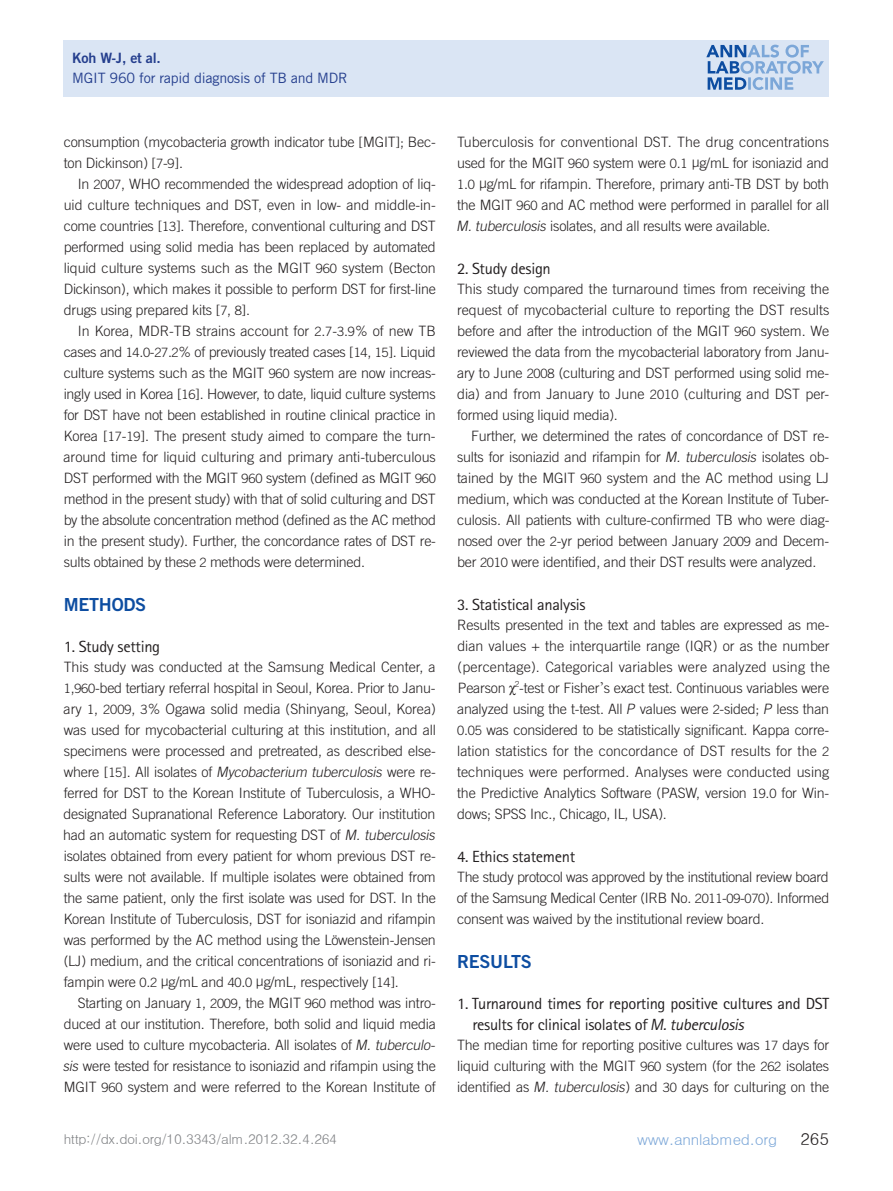
<style>
.page{position:relative;width:893px;height:1191px;background:#fff}
.page>*{position:absolute;margin:0;border:0;box-sizing:border-box;transform-origin:0 0}
.t1{font:18px "Trade Gothic LT Std Bd 2";letter-spacing:-.015em;color:#0d4da1}
.t2{font:16.5px "Dotum";color:#231f20}
.t3{font:16.2px/21px "Rotis Sans Serif Std";letter-spacing:-.02em;color:#231f20}
.t4{font:15px "Dotum";letter-spacing:-.02em;color:#7ca7d8}
.t5{font:300 14.25px/21px "Trade Gothic LT Std";letter-spacing:-.015em;color:#231f20;text-align:justify}
.t6{font:14.25px "Trade Gothic LT Std";letter-spacing:-.015em;color:#253f8e}
.t7{font:14.25px "Trade Gothic LT Std Bd 2";letter-spacing:-.015em;color:#253f8e}
.t8{font:13.5px "Dotum";letter-spacing:-.03em;color:#808285}
.s1{font-size:12.75px}
.s2{font-style:italic}
.s3{font-family:"Times New Roman";font-weight:400}
</style>
<div class="page">
<div style="left:64px;top:40px;width:765px;height:56px;background:#dae5f4"></div>
<svg style="left:706px;top:45px;width:118px;height:45px"></svg>
<p class="t7" style="left:72px;top:49px;width:90px">Koh W-J, et al.</p>
<p class="t6" style="left:72px;top:69px;width:277px">MGIT 960 for rapid diagnosis of TB and MDR</p>
<p class="t5" style="left:64px;top:131px;width:374px">consumption (mycobacteria growth indicator tube [MGIT]; Bec&shy;ton Dickinson) [<span class="s1">7</span>-<span class="s1">9</span>].</p>
<p class="t5" style="left:64px;top:173px;width:374px;text-indent:14px">In <span class="s1">2007</span>, WHO recommended the widespread adoption of liq&shy;uid culture techniques and DST, even in low- and middle-in&shy;come countries [<span class="s1">13</span>]. Therefore, conventional culturing and DST performed using solid media has been replaced by automated liquid culture systems such as the MGIT <span class="s1">960</span> system (Becton Dickinson), which makes it possible to perform DST for first-line drugs using prepared kits [<span class="s1">7</span>, <span class="s1">8</span>].</p>
<p class="t5" style="left:64px;top:320px;width:374px;text-indent:14px">In Korea, MDR-TB strains account for <span class="s1">2</span>.<span class="s1">7</span>-<span class="s1">3</span>.<span class="s1">9</span>% of new TB cases and <span class="s1">14</span>.<span class="s1">0</span>-<span class="s1">27</span>.<span class="s1">2</span>% of previously treated cases [<span class="s1">14</span>, <span class="s1">15</span>]. Liquid culture systems such as the MGIT <span class="s1">960</span> system are now increas&shy;ingly used in Korea [<span class="s1">16</span>]. However, to date, liquid culture systems for DST have not been established in routine clinical practice in Korea [<span class="s1">17</span>-<span class="s1">19</span>]. The present study aimed to compare the turn&shy;around time for liquid culturing and primary anti-tuberculous DST performed with the MGIT <span class="s1">960</span> system (defined as MGIT <span class="s1">960 </span>method in the present study) with that of solid culturing and DST by the absolute concentration method (defined as the AC method in the present study). Further, the concordance rates of DST re&shy;sults obtained by these <span class="s1">2</span> methods were determined.</p>
<p class="t1" style="left:64px;top:593px;width:84px">METHODS</p>
<p class="t3" style="left:64px;top:636px;width:98px">1. Study setting</p>
<p class="t5" style="left:63px;top:656px;width:376px;text-align:left">This study was conducted at the Samsung Medical Center, a <span class="s1">1</span>,<span class="s1">960</span>-bed tertiary referral hospital in Seoul, Korea. Prior to Janu&shy;ary <span class="s1">1</span>, <span class="s1">2009</span>, <span class="s1">3</span>% Ogawa solid media (Shinyang, Seoul, Korea) was used for mycobacterial culturing at this institution, and all specimens were processed and pretreated, as described else&shy;where [<span class="s1">15</span>]. All isolates of <span class="s2">Mycobacterium tuberculosis</span> were re&shy;ferred for DST to the Korean Institute of Tuberculosis, a WHO&shy;designated Supranational Reference Laboratory. Our institution had an automatic system for requesting DST of <span class="s2">M.tuberculosis </span>isolates obtained from every patient for whom previous DST re&shy;sults were not available. If multiple isolates were obtained from the same patient, only the first isolate was used for DST. In the Korean Institute of Tuberculosis, DST for isoniazid and rifampin was performed by the AC method using the Löwenstein-Jensen (LJ) medium, and the critical concentrations of isoniazid and ri&shy;fampin were <span class="s1">0</span>.<span class="s1">2</span> μg/mL and <span class="s1">40</span>.<span class="s1">0</span> μg/mL, respectively [<span class="s1">14</span>].</p>
<p class="t5" style="left:63px;top:992px;width:376px;text-align:left;text-indent:15px">Starting on January <span class="s1">1</span>, <span class="s1">2009</span>, the MGIT <span class="s1">960</span> method was intro&shy;duced at our institution. Therefore, both solid and liquid media were used to culture mycobacteria. All isolates of <span class="s2">M.tuberculo&shy;sis</span> were tested for resistance to isoniazid and rifampin using the MGIT <span class="s1">960</span> system and were referred to the Korean Institute of</p>
<p class="t5" style="left:456px;top:131px;width:375px">Tuberculosis for conventional DST. The drug concentrations used for the MGIT <span class="s1">960</span> system were <span class="s1">0</span>.<span class="s1">1</span> μg/mL for isoniazid and <span class="s1">1</span>.<span class="s1">0</span> μg/mL for rifampin. Therefore, primary anti-TB DST by both the MGIT <span class="s1">960</span> and AC method were performed in parallel for all <span class="s2">M.tuberculosis</span> isolates, and all results were available.</p>
<p class="t3" style="left:457px;top:258px;width:95px">2. Study design</p>
<p class="t5" style="left:457px;top:278px;width:374px">This study compared the turnaround times from receiving the request of mycobacterial culture to reporting the DST results before and after the introduction of the MGIT <span class="s1">960</span> system. We reviewed the data from the mycobacterial laboratory from Janu&shy;ary to June <span class="s1">2008</span> (culturing and DST performed using solid me&shy;dia) and from January to June <span class="s1">2010</span> (culturing and DST per&shy;formed using liquid media).</p>
<p class="t5" style="left:457px;top:425px;width:374px;text-indent:14px">Further, we determined the rates of concordance of DST re&shy;sults for isoniazid and rifampin for <span class="s2">M. tuberculosis</span> isolates ob&shy;tained by the MGIT <span class="s1">960</span> system and the AC method using LJ medium, which was conducted at the Korean Institute of Tuber&shy;culosis. All patients with culture-confirmed TB who were diag&shy;nosed over the <span class="s1">2</span>-yr period between January <span class="s1">2009</span> and Decem&shy;ber <span class="s1">2010</span> were identified, and their DST results were analyzed.</p>
<p class="t3" style="left:457px;top:594px;width:130px">3. Statistical analysis</p>
<p class="t5" style="left:457px;top:614px;width:374px">Results presented in the text and tables are expressed as me&shy;dian values + the interquartile range (IQR) or as the number (percentage). Categorical variables were analyzed using the Pearson <span class="s3">χ</span><sup>2</sup>-test or Fisher<span class="s3">’</span>s exact test. Continuous variables were analyzed using the t-test. All <span class="s2">P</span> values were <span class="s1">2</span>-sided; <span class="s2">P</span> less than <span class="s1">0</span>.<span class="s1">05</span> was considered to be statistically significant. Kappa corre&shy;lation statistics for the concordance of DST results for the <span class="s1">2 </span>techniques were performed. Analyses were conducted using the Predictive Analytics Software (PASW, version <span class="s1">19</span>.<span class="s1">0</span> for Win&shy;dows; SPSS Inc., Chicago, IL, USA).</p>
<p class="t3" style="left:457px;top:846px;width:120px">4. Ethics statement</p>
<p class="t5" style="left:457px;top:866px;width:374px">The study protocol was approved by the institutional review board of the Samsung Medical Center (IRB No. <span class="s1">2011</span>-<span class="s1">09</span>-<span class="s1">070</span>). Informed consent was waived by the institutional review board.</p>
<p class="t1" style="left:457px;top:950px;width:76px">RESULTS</p>
<p class="t3" style="left:472px;top:993px;width:358px;text-indent:-15px">1. Turnaround times for reporting positive cultures and DST results for clinical isolates of <span class="s2">M.tuberculosis</span></p>
<p class="t5" style="left:457px;top:1034px;width:374px">The median time for reporting positive cultures was <span class="s1">17</span> days for liquid culturing with the MGIT <span class="s1">960</span> system (for the <span class="s1">262</span> isolates identified as <span class="s2">M. tuberculosis</span>) and <span class="s1">30</span> days for culturing on the</p>
<p class="t8" style="left:64px;top:1132px;width:275px">http://dx.doi.org/10.3343/alm.2012.32.4.264</p>
<p class="t4" style="left:637px;top:1131px;width:142px">www.annlabmed.org</p>
<p class="t2" style="left:800px;top:1130px;width:30px">265</p>
</div>
